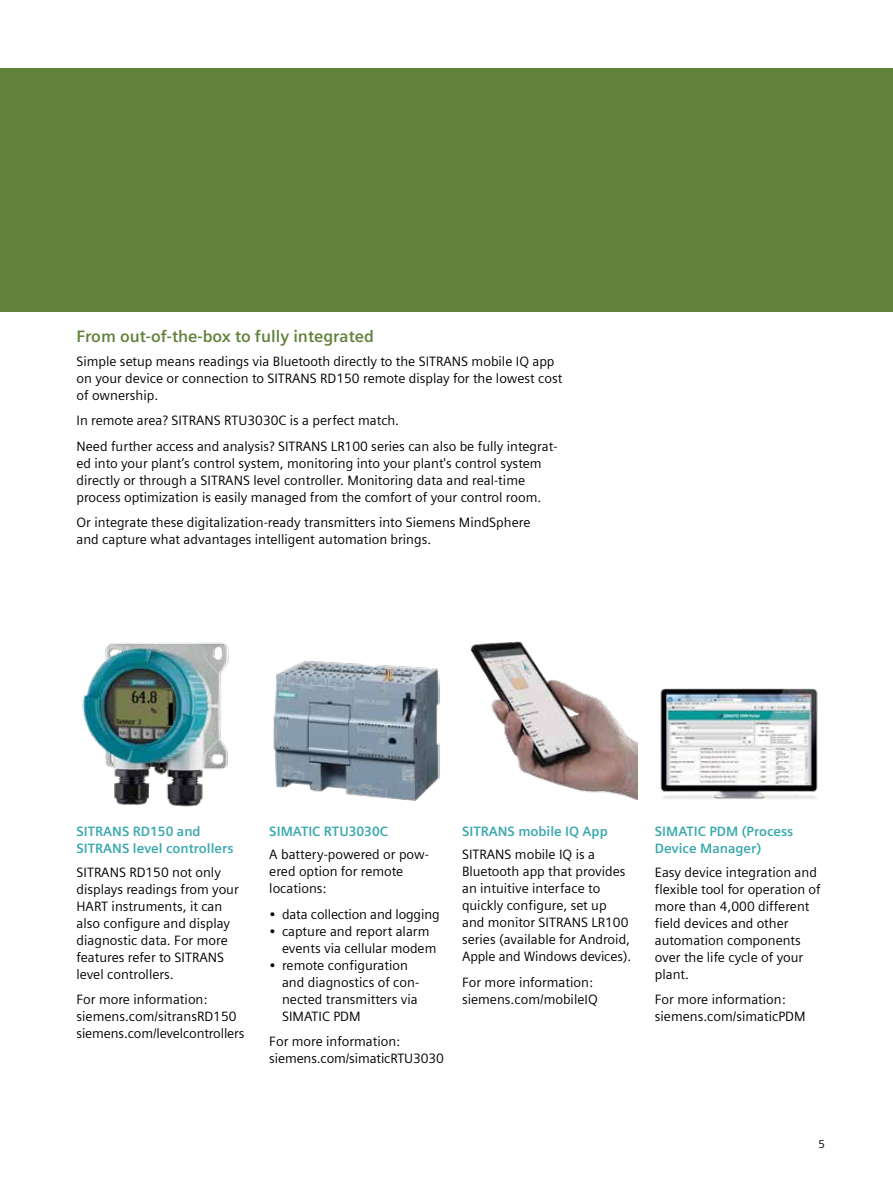
<style>
.page{position:relative;width:893px;height:1191px;background:#fff}
.page>*{position:absolute;margin:0;border:0;box-sizing:border-box;transform-origin:0 0}
.t1{font:700 16.5px "Siemens Sans Global";color:#62833c}
.t2{font:13.5px/17px "Siemens Sans Global";color:#000}
.t3{font:700 13.5px/17.5px "Siemens Sans Global";color:#3aa9ae}
.t4{font:11.25px "Siemens Sans Global";color:#000}
</style>
<div class="page">
<div style="left:0;top:68px;width:893px;height:244px;background:#62833c"></div>
<img style="left:273px;top:661px;width:166px;height:140px">
<img style="left:82px;top:643px;width:147px;height:164px">
<img style="left:660px;top:688px;width:158px;height:112px">
<img style="left:470px;top:641px;width:168px;height:159px">
<p class="t1" style="left:77px;top:327px;width:299px">From out-of-the-box to fully integrated</p>
<p class="t2" style="left:77px;top:353px;width:487px">Simple setup means readings via Bluetooth directly to the SITRANS mobile IQ app on your device or connection to SITRANS RD150 remote display for the lowest cost of ownership.</p>
<p class="t2" style="left:77px;top:408px;width:483px;line-height:25.5px">In remote area? SITRANS RTU3030C is a perfect match.<br>Need further access and analysis? SITRANS LR100 series can also be fully integrat-</p>
<p class="t2" style="left:77px;top:455px;width:467px">ed into your plant’s control system, monitoring into your plant's control system directly or through a SITRANS level controller. Monitoring data and real-time process optimization is easily managed from the comfort of your control room.</p>
<p class="t2" style="left:77px;top:515px;width:455px">Or integrate these digitalization-ready transmitters into Siemens MindSphere and capture what advantages intelligent automation brings.</p>
<p class="t3" style="left:77px;top:822px;width:159px">SITRANS RD150 and<br>SITRANS level controllers</p>
<p class="t2" style="left:77px;top:864px;width:164px">SITRANS RD150 not only displays readings from your<br>HART instruments, it can also configure and display diagnostic data. For more features refer to SITRANS level controllers.</p>
<p class="t2" style="left:77px;top:991px;width:170px">For more information: siemens.com/sitransRD150 siemens.com/levelcontrollers</p>
<p class="t3" style="left:269px;top:822px;width:120px">SIMATIC RTU3030C</p>
<p class="t2" style="left:269px;top:846px;width:161px">A battery-powered or pow&shy;ered option for remote locations:</p>
<p class="t2" style="left:269px;top:906px;width:172px">• data collection and logging</p>
<p class="t2" style="left:282px;top:923px;width:156px;text-indent:-13px">• capture and report alarm events via cellular modem</p>
<p class="t2" style="left:282px;top:957px;width:139px;text-indent:-13px">• remote configuration and diagnostics of con&shy;nected transmitters via<br>SIMATIC PDM</p>
<p class="t2" style="left:269px;top:1033px;width:176px">For more information: siemens.com/simaticRTU3030</p>
<p class="t3" style="left:462px;top:822px;width:147px">SITRANS mobile IQ App</p>
<p class="t2" style="left:462px;top:846px;width:171px">SITRANS mobile IQ is a<br>Bluetooth app that provides an intuitive interface to quickly configure, set up and monitor SITRANS LR100 series (available for Android,<br>Apple and Windows devices).</p>
<p class="t2" style="left:462px;top:974px;width:137px">For more information: siemens.com/mobileIQ</p>
<p class="t3" style="left:655px;top:822px;width:140px">SIMATIC PDM (Process<br>Device Manager)</p>
<p class="t2" style="left:655px;top:864px;width:167px">Easy device integration and flexible tool for operation of more than 4,000 different field devices and other automation components over the life cycle of your plant.</p>
<p class="t2" style="left:655px;top:991px;width:152px">For more information: siemens.com/simaticPDM</p>
<p class="t4" style="left:818px;top:1136px;width:8px">5</p>
</div>
